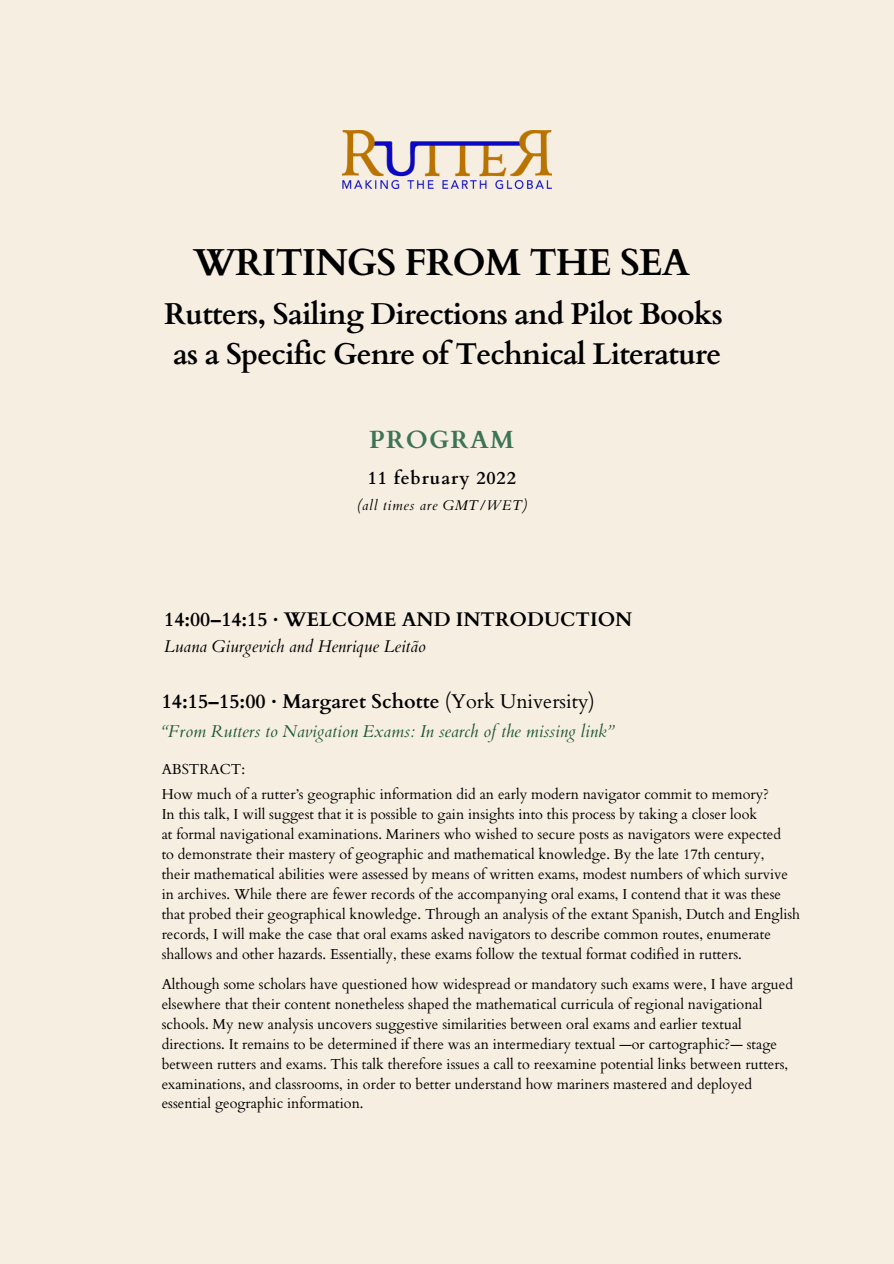
<style>
.page{position:relative;width:894px;height:1264px;background:#fff}
.page>*{position:absolute;margin:0;border:0;box-sizing:border-box;transform-origin:0 0}
.t1{font:700 37.5px "Cardo";letter-spacing:-.025em;color:#000}
.t2{font:700 30px "Cardo";letter-spacing:-.025em;color:#000}
.t3{font:700 24.75px "Cardo";letter-spacing:.05em;color:#3d7453}
.t4{font:700 19.95px "Cardo";color:#000}
.t5{font:700 19.8px "Cardo";color:#000}
.t6{font:700 18px "Cardo";letter-spacing:.05em;color:#000}
.t7{font:italic 17.1px "Cardo";color:#1f5936}
.t8{font:italic 16.95px "Cardo";color:#000}
.t9{font:14.4px/20px "Cardo";color:#000}
.t10{font:italic 14.1px "Cardo";letter-spacing:.05em;color:#000}
.s1{font-weight:400}
</style>
<div class="page">
<div style="left:0;top:0;width:893px;height:1263px;background:#f6eee1"></div>
<img style="left:342px;top:131px;width:209px;height:57px">
<p class="t1" style="left:193px;top:237px;width:498px">WRITINGS FROM THE SEA</p>
<p class="t2" style="left:164px;top:294px;width:560px">Rutters, Sailing Directions and Pilot Books</p>
<p class="t2" style="left:173px;top:334px;width:549px">as a Specific Genre of Technical Literature</p>
<p class="t3" style="left:369px;top:423px;width:146px">PROGRAM</p>
<p class="t6" style="left:367px;top:466px;width:150px">11 february 2022</p>
<p class="t10" style="left:356px;top:496px;width:172px">(all times are GMT/WET)</p>
<p class="t5" style="left:164px;top:606px;width:469px">14:00–14:15 · WELCOME AND INTRODUCTION</p>
<p class="t8" style="left:164px;top:635px;width:263px">Luana Giurgevich and Henrique Leitão</p>
<p class="t4" style="left:162px;top:688px;width:434px">14:15–15:00 · Margaret Schotte <span class="s1">(York University)</span></p>
<p class="t7" style="left:162px;top:720px;width:453px">“From Rutters to Navigation Exams: In search of the missing link”</p>
<p class="t9" style="left:162px;top:759px;width:85px">ABSTRACT:</p>
<p class="t9" style="left:162px;top:785px;width:608px">How much of a rutter’s geographic information did an early modern navigator commit to memory?</p>
<p class="t9" style="left:162px;top:804px;width:597px">In this talk, I will suggest that it is possible to gain insights into this process by taking a closer look</p>
<p class="t9" style="left:162px;top:824px;width:621px">at formal navigational examinations. Mariners who wished to secure posts as navigators were expected</p>
<p class="t9" style="left:162px;top:844px;width:604px">to demonstrate their mastery of geographic and mathematical knowledge. By the late 17th century,</p>
<p class="t9" style="left:162px;top:864px;width:627px">their mathematical abilities were assessed by means of written exams, modest numbers of which survive</p>
<p class="t9" style="left:162px;top:884px;width:639px">in archives. While there are fewer records of the accompanying oral exams, I contend that it was these that probed their geographical knowledge. Through an analysis of the extant Spanish, Dutch and English records, I will make the case that oral exams asked navigators to describe common routes, enumerate shallows and other hazards. Essentially, these exams follow the textual format codified in rutters.</p>
<p class="t9" style="left:162px;top:974px;width:632px">Although some scholars have questioned how widespread or mandatory such exams were, I have argued elsewhere that their content nonetheless shaped the mathematical curricula of regional navigational schools. My new analysis uncovers suggestive similarities between oral exams and earlier textual directions. It remains to be determined if there was an intermediary textual —or cartographic?— stage between rutters and exams. This talk therefore issues a call to reexamine potential links between rutters, examinations, and classrooms, in order to better understand how mariners mastered and deployed essential geographic information.</p>
</div>
